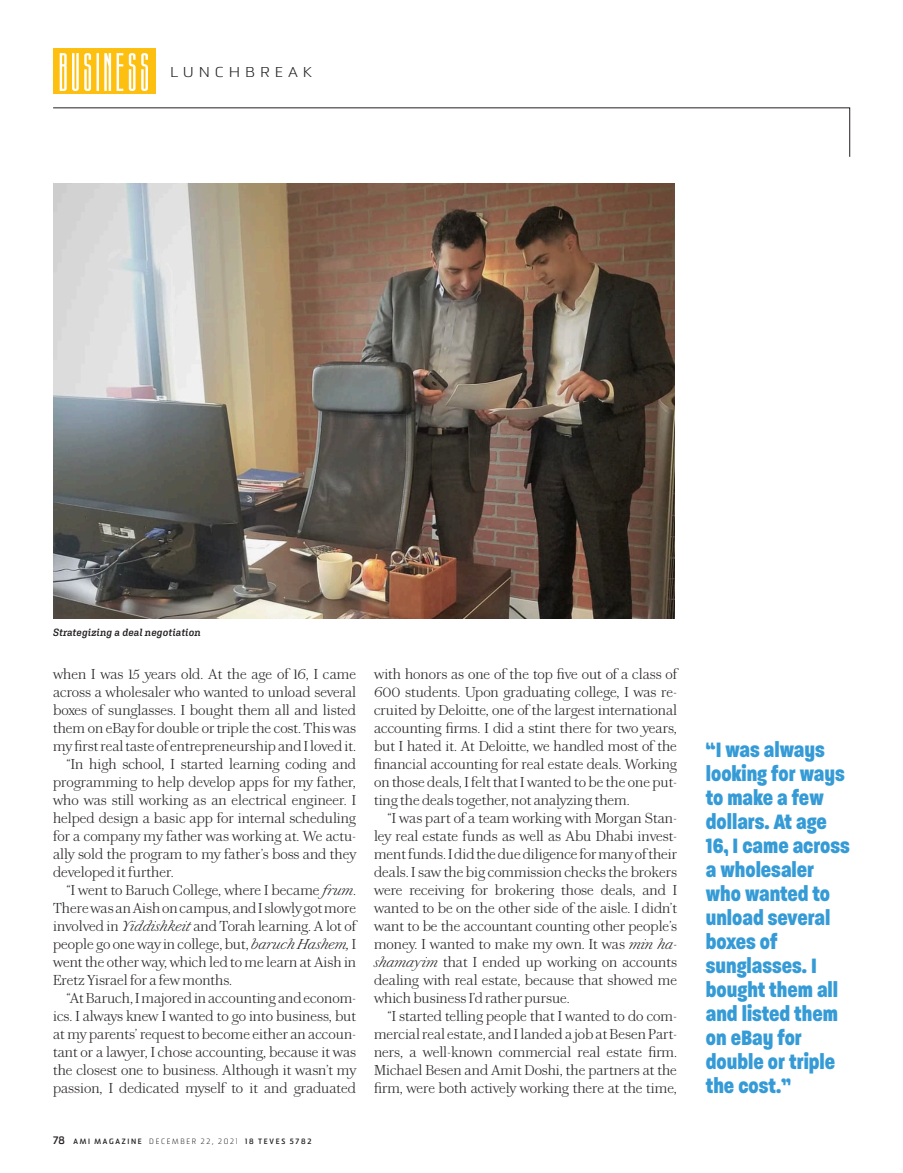
<style>
.page{position:relative;width:903px;height:1173px;background:#fff}
.page>*{position:absolute;margin:0;border:0;box-sizing:border-box;transform-origin:0 0}
.t1{font:800 22.5px/24px "Paralucent Condensed";color:#359bd6}
.t2{font:200 14.55px/18px "Chiswick Text";color:#231f20;text-align:justify}
.t3{font:300 13.95px "Sommet";letter-spacing:.29em;color:#231f20;scale:1.22 1}
.t4{font:italic 600 10.5px "Aglet Slab";letter-spacing:.005em;color:#231f20;scale:.96 1}
.t5{font:700 7.5px "Sommet";letter-spacing:.225em;color:#231f20}
.s1{font-style:italic}
.s2{font-size:10.5px}
.s3{font-weight:300}
</style>
<div class="page">
<div style="left:53px;top:49px;width:102px;height:45px;background:#fdc011"></div>
<svg style="left:53px;top:108px;width:797px;height:49px"></svg>
<svg style="left:60px;top:53px;width:88px;height:38px"></svg>
<img style="left:53px;top:184px;width:621px;height:435px">
<p class="t3" style="left:170px;top:64px;width:118px">LUNCHBREAK</p>
<p class="t4" style="left:53px;top:626px;width:155px">Strategizing a deal negotiation</p>
<p class="t2" style="left:53px;top:665px;width:304px">when I was 15 years old. At the age of 16, I came</p>
<p class="t2" style="left:53px;top:683px;width:304px">across a wholesaler who wanted to unload several</p>
<p class="t2" style="left:53px;top:701px;width:304px">boxes of sunglasses. I bought them all and listed</p>
<p class="t2" style="left:53px;top:719px;width:304px">them on eBay for double or triple the cost. This was</p>
<p class="t2" style="left:53px;top:737px;width:304px">my first real taste of entrepreneurship and I loved it.</p>
<p class="t2" style="left:67px;top:755px;width:291px">“In high school, I started learning coding and</p>
<p class="t2" style="left:53px;top:773px;width:304px">programming to help develop apps for my father,</p>
<p class="t2" style="left:53px;top:791px;width:304px">who was still working as an electrical engineer. I</p>
<p class="t2" style="left:53px;top:809px;width:304px">helped design a basic app for internal scheduling</p>
<p class="t2" style="left:53px;top:827px;width:304px">for a company my father was working at. We actu-</p>
<p class="t2" style="left:53px;top:845px;width:304px">ally sold the program to my father’s boss and they</p>
<p class="t2" style="left:53px;top:863px;width:122px">developed it further.</p>
<p class="t2" style="left:67px;top:881px;width:291px">“I went to Baruch College, where I became <span class="s1">frum</span>.</p>
<p class="t2" style="left:53px;top:899px;width:304px">There was an Aish on campus, and I slowly got more</p>
<p class="t2" style="left:53px;top:917px;width:304px">involved in <span class="s1">Yiddishkeit</span> and Torah learning. A lot of</p>
<p class="t2" style="left:53px;top:935px;width:304px">people go one way in college, but, <span class="s1">baruch Hashem,</span> I</p>
<p class="t2" style="left:53px;top:953px;width:304px">went the other way, which led to me learn at Aish in</p>
<p class="t2" style="left:53px;top:971px;width:181px">Eretz Yisrael for a few months.</p>
<p class="t2" style="left:67px;top:989px;width:291px">“At Baruch, I majored in accounting and econom-</p>
<p class="t2" style="left:53px;top:1007px;width:304px">ics. I always knew I wanted to go into business, but</p>
<p class="t2" style="left:53px;top:1025px;width:304px">at my parents’ request to become either an accoun-</p>
<p class="t2" style="left:53px;top:1043px;width:304px">tant or a lawyer, I chose accounting, because it was</p>
<p class="t2" style="left:53px;top:1061px;width:304px">the closest one to business. Although it wasn’t my</p>
<p class="t2" style="left:53px;top:1079px;width:304px">passion, I dedicated myself to it and graduated</p>
<p class="t2" style="left:374px;top:665px;width:304px">with honors as one of the top five out of a class of 600 students. Upon graduating college, I was re&shy;cruited by Deloitte, one of the largest international accounting firms. I did a stint there for two years, but I hated it. At Deloitte, we handled most of the financial accounting for real estate deals. Working on those deals, I felt that I wanted to be the one put&shy;ting the deals together, not analyzing them.</p>
<p class="t2" style="left:374px;top:809px;width:304px;text-indent:14px">“I was part of a team working with Morgan Stan&shy;ley real estate funds as well as Abu Dhabi invest&shy;ment funds. I did the due diligence for many of their deals. I saw the big commission checks the brokers were receiving for brokering those deals, and I wanted to be on the other side of the aisle. I didn’t want to be the accountant counting other people’s money. I wanted to make my own. It was <span class="s1">min ha&shy;shamayim</span> that I ended up working on accounts dealing with real estate, because that showed me which business I’d rather pursue.</p>
<p class="t2" style="left:374px;top:1007px;width:304px;text-indent:14px">“I started telling people that I wanted to do com&shy;mercial real estate, and I landed a job at Besen Part&shy;ners, a well-known commercial real estate firm.<br>Michael Besen and Amit Doshi, the partners at the firm, were both actively working there at the time,</p>
<p class="t5" style="left:53px;top:1136px;width:260px"><span class="s2">78</span> AMI MAGAZINE <span class="s3">DECEMBER 22, 2021</span> 18 TEVES 5782</p>
<h1 class="t1" style="left:706px;top:737px;width:145px">“I was always looking for ways to make a few dollars. At age<br>16, I came across a wholesaler who wanted to unload several boxes of sunglasses. I bought them all and listed them on eBay for double or triple the cost.”</h1>
</div>
